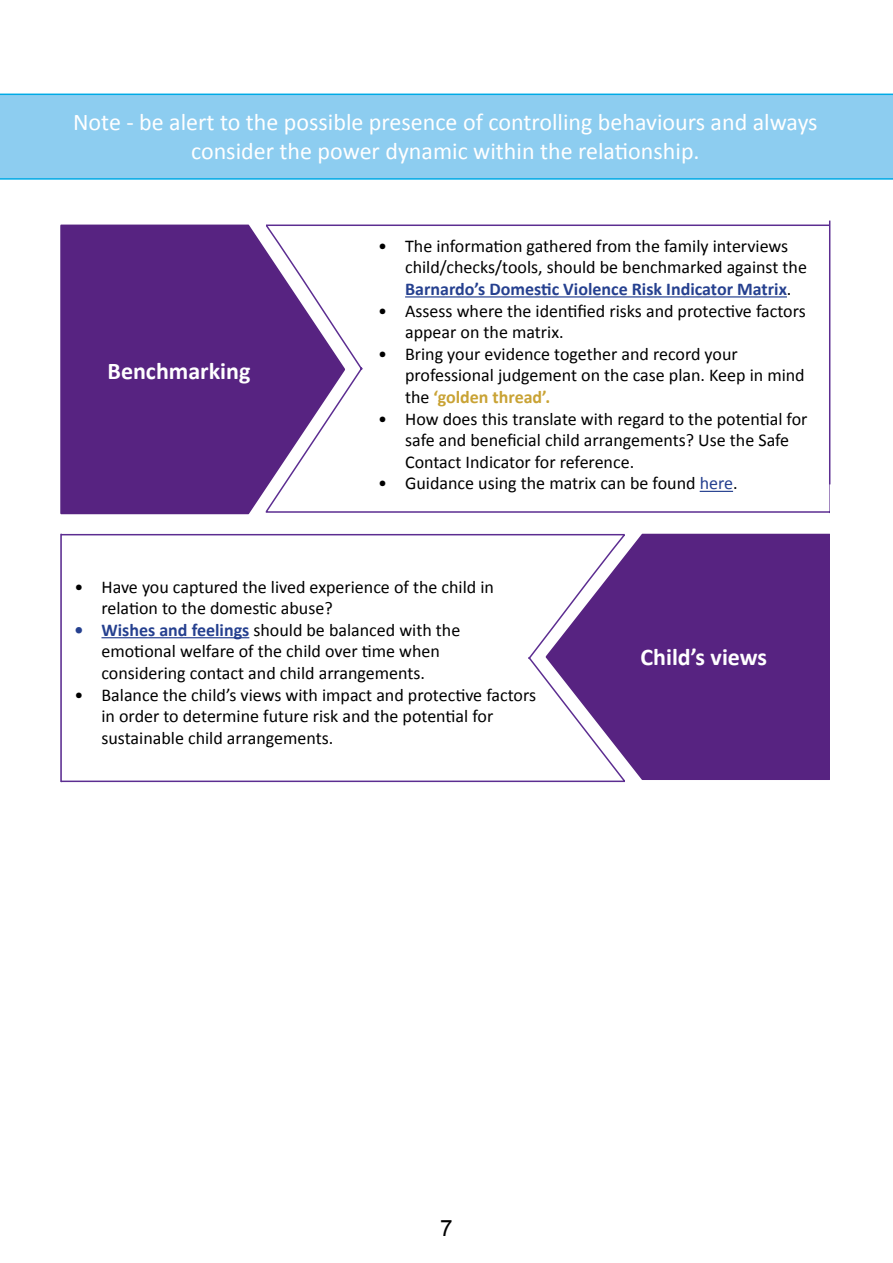
<style>
.page{position:relative;width:893px;height:1263px;background:#fff}
.page>*{position:absolute;margin:0;border:0;box-sizing:border-box;transform-origin:0 0}
.t1{font:24px/28.8px "Calibri";color:#fff;text-align:center}
.t2{font:700 24px "Calibri";color:#fff}
.t3{font:22.5px "Arial";color:#000}
.t4{font:18px/21.6px "Calibri";color:#000}
.s1{font-weight:700;color:#25408f}
.s2{font-weight:700;color:#c9a335}
.s3{color:#25408f}
</style>
<div class="page">
<div style="left:61px;top:225px;width:205px;height:290px;background:#572381"></div>
<svg style="left:266px;top:224px;width:564px;height:290px"></svg>
<hr style="left:829px;top:221px;width:1px;height:263px;background:#5c2d91">
<hr style="left:405px;top:296px;width:382px;height:1px;background:#25408f">
<hr style="left:700px;top:491px;width:33px;height:1px;background:#25408f">
<div style="left:0;top:94px;width:893px;height:86px;background:#8dcdf0"></div>
<div style="left:625px;top:534px;width:205px;height:246px;background:#572381"></div>
<svg style="left:61px;top:533px;width:564px;height:250px"></svg>
<hr style="left:60px;top:534px;width:2px;height:248px;background:#5c2d91">
<hr style="left:101px;top:637px;width:148px;height:1px;background:#25408f">
<h1 class="t1" style="left:73px;top:108px;width:746px">Note - be alert to the possible presence of controlling behaviours and always consider the power dynamic within the relationship.</h1>
<h1 class="t2" style="left:108px;top:356px;width:144px">Benchmarking</h1>
<p class="t4" style="left:405px;top:235px;width:403px;text-indent:-27px">• The information gathered from the family interviews child/checks/tools, should be benchmarked against the<br><span class="s1">Barnardo’s Domestic Violence Risk Indicator Matrix</span>.</p>
<p class="t4" style="left:405px;top:300px;width:402px;text-indent:-27px">• Assess where the identified risks and protective factors appear on the matrix.</p>
<p class="t4" style="left:405px;top:343px;width:401px;text-indent:-27px">• Bring your evidence together and record your professional judgement on the case plan. Keep in mind the <span class="s2">‘golden thread’.</span></p>
<p class="t4" style="left:405px;top:408px;width:404px;text-indent:-27px">• How does this translate with regard to the potential for safe and beneficial child arrangements? Use the Safe<br>Contact Indicator for reference.</p>
<p class="t4" style="left:378px;top:473px;width:361px">• Guidance using the matrix can be found <span class="s3">here</span>.</p>
<p class="t4" style="left:101px;top:576px;width:394px;text-indent:-27px">• Have you captured the lived experience of the child in relation to the domestic abuse?</p>
<p class="t4" style="left:74px;top:619px;width:387px;text-align:center"><span class="s1">• Wishes and feelings</span> should be balanced with the emotional welfare of the child over time when considering contact and child arrangements.</p>
<p class="t4" style="left:101px;top:684px;width:436px;text-indent:-27px">• Balance the child’s views with impact and protective factors in order to determine future risk and the potential for sustainable child arrangements.</p>
<h1 class="t2" style="left:641px;top:642px;width:128px">Child’s views</h1>
<p class="t3" style="left:440px;top:1213px;width:14px">7</p>
</div>
